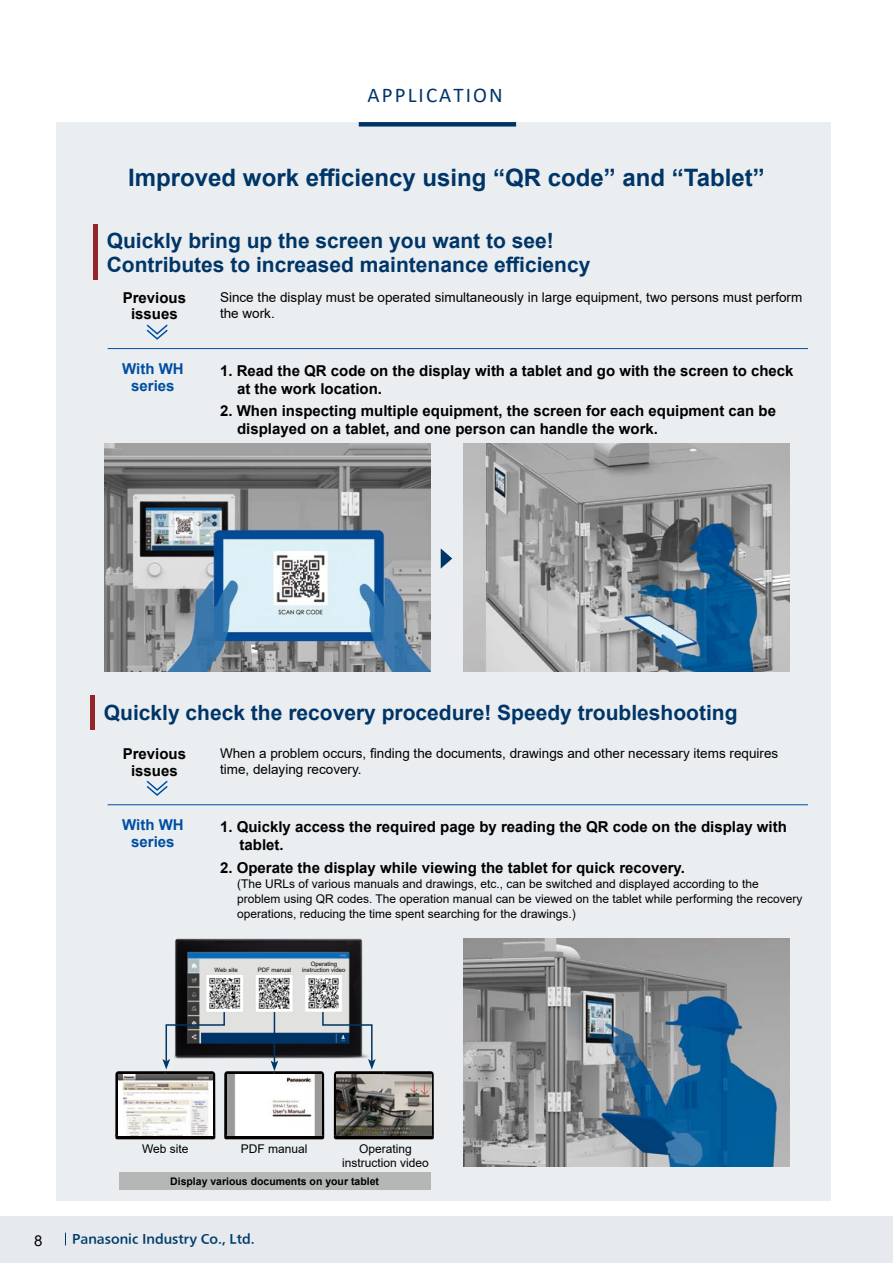
<style>
.page{position:relative;width:893px;height:1263px;background:#fff}
.page>*{position:absolute;margin:0;border:0;box-sizing:border-box;transform-origin:0 0}
.t1{font:700 24px "Arial";color:#003567}
.t2{font:700 21px/24px "Arial";color:#003567}
.t3{font:21px "Calibri";letter-spacing:.1em;color:#003567}
.t4{font:700 15px/18px "Arial";color:#000}
.t5{font:700 15px/16.5px "Arial";color:#004ea2;text-align:center}
.t6{font:15px "Arial";color:#000}
.t7{font:13.5px/16.5px "Arial";color:#000}
.t8{font:12px/15px "Arial";color:#000}
.t9{font:12px "PUD Sans serif B";color:#003b69}
.t10{font:700 10.5px "Arial";color:#000}
.t11{font:6px/6.8px "Arial";color:#000;text-align:center}
</style>
<div class="page">
<div style="left:0;top:1216px;width:893px;height:47px;background:#e6eaef"></div>
<svg style="left:65px;top:1233px;width:1px;height:12px"></svg>
<div style="left:56px;top:122px;width:775px;height:1078px;background:#eaeef1"></div>
<div style="left:359px;top:122px;width:157px;height:5px;background:#003567"></div>
<img style="left:464px;top:939px;width:326px;height:228px">
<hr style="left:94px;top:224px;width:4px;height:55px;background:#94252a">
<hr style="left:91px;top:696px;width:4px;height:34px;background:#94252a">
<img style="left:105px;top:444px;width:326px;height:228px">
<img style="left:464px;top:444px;width:326px;height:228px">
<svg style="left:146px;top:324px;width:22px;height:16px"></svg>
<svg style="left:146px;top:780px;width:22px;height:16px"></svg>
<hr style="left:108px;top:804px;width:700px;height:1px;background:#004ea2">
<hr style="left:108px;top:348px;width:700px;height:1px;background:#004ea2">
<svg style="left:441px;top:548px;width:11px;height:21px"></svg>
<img style="left:175px;top:938px;width:188px;height:72px">
<div style="left:119px;top:1172px;width:311px;height:17px;background:#b5b6b6"></div>
<svg style="left:115px;top:1010px;width:319px;height:129px"></svg>
<h2 class="t3" style="left:367px;top:81px;width:137px">APPLICATION</h2>
<h1 class="t1" style="left:128px;top:161px;width:638px">Improved work efficiency using “QR code” and “Tablet”</h1>
<h2 class="t2" style="left:107px;top:229px;width:485px">Quickly bring up the screen you want to see!<br>Contributes to increased maintenance efficiency</h2>
<p class="t4" style="left:123px;top:290px;width:65px;line-height:16.5px;text-align:center">Previous issues</p>
<p class="t5" style="left:122px;top:361px;width:63px">With WH series</p>
<p class="t7" style="left:220px;top:288px;width:584px">Since the display must be operated simultaneously in large equipment, two persons must perform the work.</p>
<p class="t4" style="left:237px;top:362px;width:558px;text-indent:-17px">1. Read the QR code on the display with a tablet and go with the screen to check at the work location.</p>
<p class="t4" style="left:237px;top:402px;width:540px;text-indent:-17px">2. When inspecting multiple equipment, the screen for each equipment can be displayed on a tablet, and one person can handle the work.</p>
<h2 class="t2" style="left:104px;top:701px;width:635px">Quickly check the recovery procedure! Speedy troubleshooting</h2>
<p class="t4" style="left:123px;top:746px;width:65px;line-height:16.5px;text-align:center">Previous issues</p>
<p class="t5" style="left:122px;top:817px;width:63px">With WH series</p>
<p class="t7" style="left:220px;top:745px;width:560px">When a problem occurs, finding the documents, drawings and other necessary items requires time, delaying recovery.</p>
<p class="t4" style="left:240px;top:818px;width:549px;text-indent:-20px">1. Quickly access the required page by reading the QR code on the display with tablet.</p>
<p class="t4" style="left:220px;top:858px;width:466px">2. Operate the display while viewing the tablet for quick recovery.</p>
<p class="t8" style="left:237px;top:876px;width:567px">(The URLs of various manuals and drawings, etc., can be switched and displayed according to the problem using QR codes. The operation manual can be viewed on the tablet while performing the recovery operations, reducing the time spent searching for the drawings.)</p>
<p class="t11" style="left:215px;top:966px;width:25px">Web site</p>
<p class="t11" style="left:258px;top:966px;width:35px">PDF manual</p>
<p class="t11" style="left:302px;top:960px;width:45px">Operating instruction video</p>
<p class="t6" style="left:34px;top:1230px;width:10px">8</p>
<p class="t8" style="left:142px;top:1141px;width:48px">Web site</p>
<p class="t8" style="left:241px;top:1141px;width:68px">PDF manual</p>
<p class="t8" style="left:342px;top:1142px;width:88px;line-height:13.5px;text-align:center">Operating instruction video</p>
<p class="t10" style="left:170px;top:1173px;width:210px">Display various documents on your tablet</p>
<p class="t9" style="left:72px;top:1231px;width:184px">Panasonic Industry Co., Ltd.</p>
</div>
